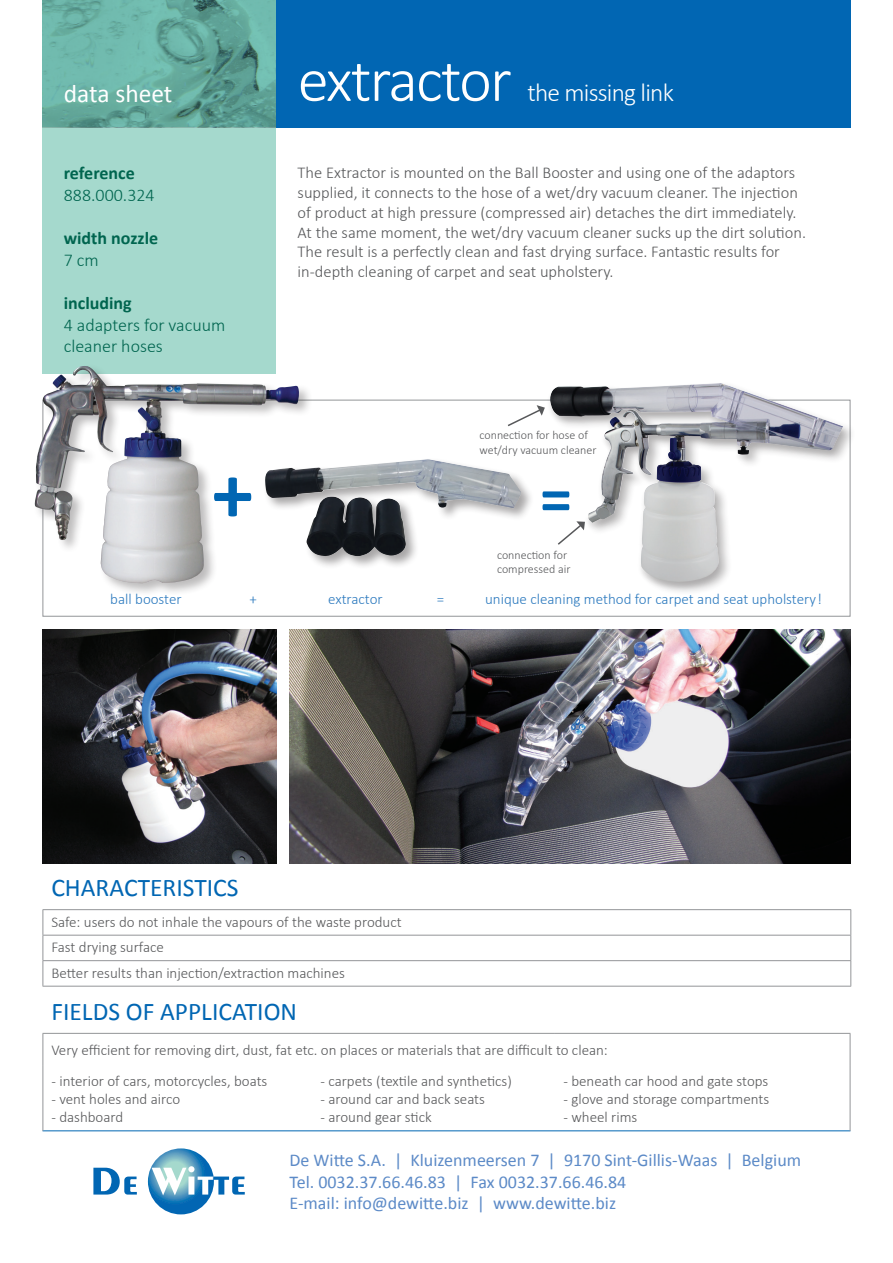
<style>
.page{position:relative;width:893px;height:1263px;background:#fff}
.page>*{position:absolute;margin:0;border:0;box-sizing:border-box;transform-origin:0 0}
.t1{font:700 83.1px "Calibri";color:#0166b3}
.t2{font:700 64.5px "Calibri";color:#0166b3}
.t3{font:25.5px "Calibri";color:#0166b3}
.t4{font:300 25.5px "Calibri";letter-spacing:-.03em;color:#fff}
.t5{font:25.5px "Calibri";color:#fff}
.t6{font:18px/21.6px "Calibri";color:#5c8ac7}
.t7{font:300 18px/21.6px "Calibri";color:#00654f}
.t8{font:700 18px "Calibri";color:#00654f}
.t9{font:300 16.5px/19.8px "Calibri";color:#57585a}
.t10{font:300 15px/25.5px "Calibri";color:#57585a}
.t11{font:300 15px "Calibri";color:#2b79be}
.t12{font:300 12px/14.4px "Calibri";color:#57585a}
.s1{font-size:63px}
</style>
<div class="page">
<svg style="left:93px;top:1168px;width:44px;height:26px"></svg>
<svg style="left:148px;top:1148px;width:97px;height:66px"></svg>
<hr style="left:43px;top:1130px;width:807px;height:1px;background:#0166b3">
<div style="left:43px;top:128px;width:233px;height:246px;background:#a5d9cd"></div>
<img style="left:43px;top:0;width:233px;height:128px">
<img style="left:43px;top:629px;width:233px;height:234px">
<img style="left:289px;top:629px;width:561px;height:234px">
<svg style="left:44px;top:910px;width:806px;height:76px"></svg>
<hr style="left:43px;top:909px;width:808px;height:1px;background:#939598">
<hr style="left:43px;top:935px;width:808px;height:1px;background:#939598">
<hr style="left:43px;top:960px;width:808px;height:1px;background:#939598">
<svg style="left:43px;top:910px;width:1px;height:76px"></svg>
<svg style="left:850px;top:910px;width:1px;height:76px"></svg>
<hr style="left:43px;top:986px;width:808px;height:1px;background:#939598">
<hr style="left:43px;top:1033px;width:269px;height:1px;background:#939598">
<hr style="left:43px;top:1034px;width:1px;height:32px;background:#939598">
<hr style="left:312px;top:1033px;width:243px;height:1px;background:#939598">
<hr style="left:555px;top:1033px;width:295px;height:1px;background:#939598">
<hr style="left:850px;top:1034px;width:1px;height:32px;background:#939598">
<hr style="left:43px;top:1066px;width:1px;height:65px;background:#939598">
<hr style="left:850px;top:1066px;width:1px;height:65px;background:#939598">
<div style="left:263px;top:458px;width:272px;height:112px;background:#231f20;opacity:.4"></div>
<img style="left:313px;top:459px;width:208px;height:98px">
<svg style="left:508px;top:405px;width:37px;height:22px"></svg>
<div style="left:33px;top:364px;width:280px;height:233px;background:#231f20;opacity:.3"></div>
<img style="left:35px;top:367px;width:97px;height:173px">
<div style="left:276px;top:0;width:574px;height:128px;background:#0166b3"></div>
<div style="left:548px;top:381px;width:308px;height:215px;background:#231f20;opacity:.3"></div>
<div style="left:546px;top:383px;width:301px;height:208px;background:#231f20;opacity:.1"></div>
<img style="left:550px;top:383px;width:177px;height:140px">
<h3 class="t5" style="left:64px;top:77px;width:110px">data sheet</h3>
<p class="t8" style="left:64px;top:162px;width:73px">reference</p>
<p class="t7" style="left:64px;top:183px;width:92px">888.000.324</p>
<p class="t8" style="left:64px;top:227px;width:96px">width nozzle</p>
<p class="t7" style="left:64px;top:248px;width:37px">7 cm</p>
<p class="t8" style="left:64px;top:291px;width:70px">including</p>
<p class="t7" style="left:64px;top:313px;width:163px">4 adapters for vacuum cleaner hoses</p>
<h1 class="t1" style="left:212px;top:440px;width:43px">+</h1>
<h3 class="t4" style="left:298px;top:76px;width:378px"><span class="s1">extractor</span> the missing link</h3>
<p class="t9" style="left:298px;top:162px;width:510px">The Extractor is mounted on the Ball Booster and using one of the adaptors supplied, it connects to the hose of a wet/dry vacuum cleaner. The injection of product at high pressure (compressed air) detaches the dirt immediately.<br>At the same moment, the wet/dry vacuum cleaner sucks up the dirt solution.<br>The result is a perfectly clean and fast drying surface. Fantastic results for in-depth cleaning of carpet and seat upholstery.</p>
<p class="t12" style="left:480px;top:428px;width:119px">connection for hose of wet/dry vacuum cleaner</p>
<h2 class="t2" style="left:540px;top:456px;width:34px">=</h2>
<p class="t12" style="left:497px;top:547px;width:75px">connection for compressed air</p>
<p class="t11" style="left:110px;top:590px;width:73px">ball booster</p>
<p class="t11" style="left:249px;top:590px;width:9px">+</p>
<p class="t11" style="left:328px;top:590px;width:56px">extractor</p>
<p class="t11" style="left:437px;top:590px;width:9px">=</p>
<p class="t11" style="left:485px;top:590px;width:338px">unique cleaning method for carpet and seat upholstery !</p>
<h3 class="t3" style="left:51px;top:872px;width:189px">CHARACTERISTICS</h3>
<p class="t10" style="left:51px;top:908px;width:352px">Safe: users do not inhale the vapours of the waste product<br>Fast drying surface<br>Better results than injection/extraction machines</p>
<h3 class="t3" style="left:51px;top:995px;width:247px">FIELDS OF APPLICATION</h3>
<p class="t10" style="left:51px;top:1037px;width:558px">Very efficient for removing dirt, dust, fat etc. on places or materials that are difficult to clean:</p>
<p class="t10" style="left:51px;top:1067px;width:218px">- interior of cars, motorcycles, boats</p>
<p class="t10" style="left:51px;top:1085px;width:130px">- vent holes and airco</p>
<p class="t10" style="left:51px;top:1103px;width:73px">- dashboard</p>
<p class="t10" style="left:320px;top:1067px;width:193px">- carpets (textile and synthetics)</p>
<p class="t10" style="left:320px;top:1085px;width:166px">- around car and back seats</p>
<p class="t10" style="left:320px;top:1103px;width:113px">- around gear stick</p>
<p class="t10" style="left:563px;top:1067px;width:206px">- beneath car hood and gate stops</p>
<p class="t10" style="left:563px;top:1085px;width:207px">- glove and storage compartments</p>
<p class="t10" style="left:563px;top:1103px;width:75px">- wheel rims</p>
<p class="t6" style="left:290px;top:1149px;width:513px">De Witte S.A. | Kluizenmeersen 7 | 9170 Sint-Gillis-Waas | Belgium<br>Tel. 0032.37.66.46.83 | Fax 0032.37.66.46.84<br>E-mail: info@dewitte.biz | www.dewitte.biz</p>
</div>
